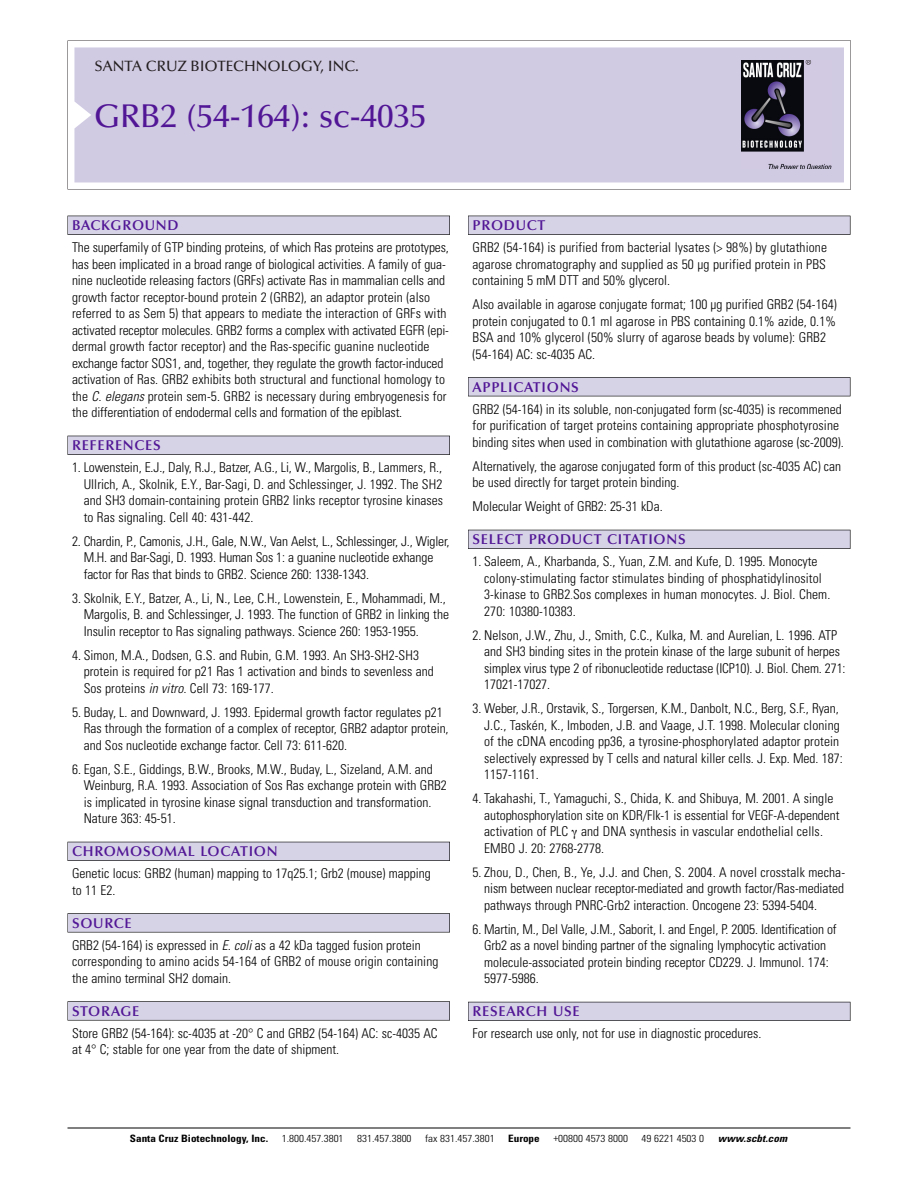
<style>
.page{position:relative;width:918px;height:1188px;background:#fff}
.page>*{position:absolute;margin:0;border:0;box-sizing:border-box;transform-origin:0 0}
.t1{font:500 33px "Optima";color:#511695}
.t2{font:500 15px "Optima";color:#231f20}
.t3{font:600 14.25px "Optima";letter-spacing:.05em;color:#511695}
.t4{font:300 condensed 13.5px/16.5px "Univers";color:#000}
.t5{font:300 condensed 10.2px "Univers";color:#000;scale:1.1 1}
.t6{font:700 condensed 10.2px "Univers";color:#000;scale:1.1 1}
.t7{font:italic 700 condensed 10.2px "Univers";letter-spacing:.005em;color:#000;scale:1.1 1}
.s1{font-style:italic}
.s2{font-size:10.5px}
</style>
<div class="page">
<svg style="left:68px;top:40px;width:783px;height:149px"></svg>
<div style="left:74px;top:47px;width:770px;height:135px;background:#d1cae3"></div>
<img style="left:741px;top:60px;width:90px;height:108px">
<div style="left:68px;top:216px;width:382px;height:19px;background:#525155"></div>
<div style="left:68px;top:216px;width:381px;height:18px;background:#d7d3e7"></div>
<div style="left:68px;top:436px;width:382px;height:19px;background:#515055"></div>
<div style="left:68px;top:436px;width:381px;height:18px;background:#d7d3e7"></div>
<div style="left:68px;top:842px;width:382px;height:19px;background:#525158"></div>
<div style="left:68px;top:842px;width:381px;height:18px;background:#d7d3e7"></div>
<div style="left:68px;top:913px;width:382px;height:19px;background:#575759"></div>
<div style="left:68px;top:914px;width:381px;height:18px;background:#d7d3e7"></div>
<svg style="left:68px;top:1001px;width:382px;height:20px"></svg>
<div style="left:68px;top:1002px;width:381px;height:18px;background:#d7d3e7"></div>
<div style="left:468px;top:216px;width:382px;height:19px;background:#525155"></div>
<div style="left:468px;top:216px;width:382px;height:18px;background:#d7d3e7"></div>
<div style="left:468px;top:377px;width:382px;height:19px;background:#525155"></div>
<div style="left:468px;top:378px;width:382px;height:18px;background:#d7d3e7"></div>
<div style="left:468px;top:530px;width:382px;height:19px;background:#525158"></div>
<div style="left:468px;top:530px;width:382px;height:18px;background:#d7d3e7"></div>
<div style="left:468px;top:1002px;width:382px;height:19px;background:#54535a"></div>
<div style="left:468px;top:1002px;width:382px;height:18px;background:#d7d3e7"></div>
<hr style="left:68px;top:1128px;width:782px;height:1px;background:#000">
<p class="t2" style="left:94px;top:61px;width:266px">SANTA CRUZ BIOTECHNOLOGY, INC.</p>
<h1 class="t1" style="left:94px;top:103px;width:334px">GRB2 (54-164): sc-4035</h1>
<p class="t3" style="left:72px;top:219px;width:108px">BACKGROUND</p>
<p class="t4" style="left:72px;top:240px;width:378px">The superfamily of GTP binding proteins, of which Ras proteins are prototypes, has been implicated in a broad range of biological activities. A family of gua&shy;nine nucleotide releasing factors (GRFs) activate Ras in mammalian cells and growth factor receptor-bound protein 2 (GRB2), an adaptor protein (also referred to as Sem 5) that appears to mediate the interaction of GRFs with activated receptor molecules. GRB2 forms a complex with activated EGFR (epi&shy;dermal growth factor receptor) and the Ras-specific guanine nucleotide exchange factor SOS1, and, together, they regulate the growth factor-induced activation of Ras. GRB2 exhibits both structural and functional homology to the <span class="s1">C. elegans</span> protein sem-5. GRB2 is necessary during embryogenesis for the differentiation of endodermal cells and formation of the epiblast.</p>
<p class="t3" style="left:72px;top:440px;width:90px">REFERENCES</p>
<p class="t4" style="left:84px;top:460px;width:361px;text-align:justify;text-indent:-12px">1. Lowenstein, E.J., Daly, R.J., Batzer, A.G., Li, W., Margolis, B., Lammers, R., Ullrich, A., Skolnik, E.Y., Bar-Sagi, D. and Schlessinger, J. 1992. The SH2 and SH3 domain-containing protein GRB2 links receptor tyrosine kinases to Ras signaling. Cell 40: 431-442.</p>
<p class="t4" style="left:84px;top:534px;width:367px;text-indent:-12px">2. Chardin, P., Camonis, J.H., Gale, N.W., Van Aelst, L., Schlessinger, J., Wigler,<br>M.H. and Bar-Sagi, D. 1993. Human Sos 1: a guanine nucleotide exhange factor for Ras that binds to GRB2. Science 260: 1338-1343.</p>
<p class="t4" style="left:84px;top:591px;width:367px;text-indent:-12px">3. Skolnik, E.Y., Batzer, A., Li, N., Lee, C.H., Lowenstein, E., Mohammadi, M.,<br>Margolis, B. and Schlessinger, J. 1993. The function of GRB2 in linking the<br>Insulin receptor to Ras signaling pathways. Science 260: 1953-1955.</p>
<p class="t4" style="left:84px;top:648px;width:352px;text-indent:-12px">4. Simon, M.A., Dodsen, G.S. and Rubin, G.M. 1993. An SH3-SH2-SH3 protein is required for p21 Ras 1 activation and binds to sevenless and<br>Sos proteins <span class="s1">in vitro.</span> Cell 73: 169-177.</p>
<p class="t4" style="left:84px;top:705px;width:366px;text-indent:-12px">5. Buday, L. and Downward, J. 1993. Epidermal growth factor regulates p21<br>Ras through the formation of a complex of receptor, GRB2 adaptor protein, and Sos nucleotide exchange factor. Cell 73: 611-620.</p>
<p class="t4" style="left:84px;top:762px;width:365px;text-indent:-12px">6. Egan, S.E., Giddings, B.W., Brooks, M.W., Buday, L., Sizeland, A.M. and Weinburg, R.A. 1993. Association of Sos Ras exchange protein with GRB2 is implicated in tyrosine kinase signal transduction and transformation.<br>Nature 363: 45-51.</p>
<p class="t3" style="left:72px;top:846px;width:207px">CHROMOSOMAL LOCATION</p>
<p class="t4" style="left:72px;top:866px;width:360px">Genetic locus: GRB2 (human) mapping to 17q25.1; Grb2 (mouse) mapping to 11 E2.</p>
<p class="t3" style="left:72px;top:917px;width:61px">SOURCE</p>
<p class="t4" style="left:72px;top:938px;width:368px">GRB2 (54-164) is expressed in <span class="s1">E. coli</span> as a 42 kDa tagged fusion protein corresponding to amino acids 54-164 of GRB2 of mouse origin containing the amino terminal SH2 domain.</p>
<p class="t3" style="left:72px;top:1005px;width:69px">STORAGE</p>
<p class="t4" style="left:72px;top:1026px;width:367px">Store GRB2 (54-164): sc-4035 at -20° C and GRB2 (54-164) AC: sc-4035 AC at 4° C; stable for one year from the date of shipment.</p>
<p class="t3" style="left:473px;top:219px;width:74px">PRODUCT</p>
<p class="t4" style="left:473px;top:240px;width:356px;text-align:justify">GRB2 (54-164) is purified from bacterial lysates (&gt; 98%) by glutathione agarose chromatography and supplied as 50 µg purified protein in PBS containing 5 mM DTT and 50% glycerol.</p>
<p class="t4" style="left:473px;top:297px;width:366px">Also available in agarose conjugate format; 100 µg purified GRB2 (54-164) protein conjugated to 0.1 ml agarose in PBS containing 0.1% azide, 0.1% BSA and 10% glycerol (50% slurry of agarose beads by volume): GRB2 (54-164) AC: sc-4035 AC.</p>
<p class="t3" style="left:473px;top:381px;width:108px">APPLICATIONS</p>
<p class="t4" style="left:473px;top:402px;width:373px">GRB2 (54-164) in its soluble, non-conjugated form (sc-4035) is recommened for purification of target proteins containing appropriate phosphotyrosine binding sites when used in combination with glutathione agarose (sc-2009).</p>
<p class="t4" style="left:473px;top:459px;width:370px">Alternatively, the agarose conjugated form of this product (sc-4035 AC) can be used directly for target protein binding.</p>
<p class="t4" style="left:473px;top:499px;width:192px">Molecular Weight of GRB2: 25-31 kDa.</p>
<p class="t3" style="left:473px;top:534px;width:215px">SELECT PRODUCT CITATIONS</p>
<p class="t4" style="left:484px;top:554px;width:348px;text-indent:-12px">1. Saleem, A., Kharbanda, S., Yuan, Z.M. and Kufe, D. 1995. Monocyte colony-stimulating factor stimulates binding of phosphatidylinositol 3-kinase to GRB2<span class="s2">.</span>Sos complexes in human monocytes. J. Biol. Chem.<br>270: 10380-10383.</p>
<p class="t4" style="left:484px;top:628px;width:363px;text-indent:-12px">2. Nelson, J.W., Zhu, J., Smith, C.C., Kulka, M. and Aurelian, L. 1996. ATP and SH3 binding sites in the protein kinase of the large subunit of herpes simplex virus type 2 of ribonucleotide reductase (ICP10). J. Biol. Chem. 271:<br>17021-17027.</p>
<p class="t4" style="left:484px;top:701px;width:360px;text-indent:-12px">3. Weber, J.R., Orstavik, S., Torgersen, K.M., Danbolt, N.C., Berg, S.F., Ryan, J.C., Taskén, K., Imboden, J.B. and Vaage, J.T. 1998. Molecular cloning of the cDNA encoding pp36, a tyrosine-phosphorylated adaptor protein selectively expressed by T cells and natural killer cells. J. Exp. Med. 187:<br>1157-1161.</p>
<p class="t4" style="left:484px;top:791px;width:357px;text-indent:-12px">4. Takahashi, T., Yamaguchi, S., Chida, K. and Shibuya, M. 2001. A single autophosphorylation site on KDR/Flk-1 is essential for VEGF-A-dependent activation of PLC and DNA synthesis in vascular endothelial cells.<br>EMBO J. 20: 2768-2778.</p>
<p class="t4" style="left:484px;top:865px;width:362px;text-align:justify;text-indent:-12px">5. Zhou, D., Chen, B., Ye, J.J. and Chen, S. 2004. A novel crosstalk mecha&shy;nism between nuclear receptor-mediated and growth factor/Ras-mediated pathways through PNRC-Grb2 interaction. Oncogene 23: 5394-5404.</p>
<p class="t4" style="left:484px;top:922px;width:354px;text-indent:-12px">6. Martin, M., Del Valle, J.M., Saborit, I. and Engel, P. 2005. Identification of Grb2 as a novel binding partner of the signaling lymphocytic activation molecule-associated protein binding receptor CD229. J. Immunol. 174:<br>5977-5986.</p>
<p class="t3" style="left:473px;top:1006px;width:109px">RESEARCH USE</p>
<p class="t4" style="left:473px;top:1026px;width:290px">For research use only, not for use in diagnostic procedures.</p>
<p class="t6" style="left:130px;top:1135px;width:127px">Santa Cruz Biotechnology, Inc.</p>
<p class="t5" style="left:282px;top:1135px;width:58px">1.800.457.3801</p>
<p class="t5" style="left:357px;top:1135px;width:51px">831.457.3800</p>
<p class="t5" style="left:425px;top:1135px;width:65px">fax 831.457.3801</p>
<p class="t6" style="left:508px;top:1135px;width:30px">Europe</p>
<p class="t5" style="left:553px;top:1135px;width:69px">+00800 4573 8000</p>
<p class="t5" style="left:642px;top:1135px;width:58px">49 6221 4503 0</p>
<p class="t7" style="left:718px;top:1135px;width:64px">www.scbt.com</p>
</div>
